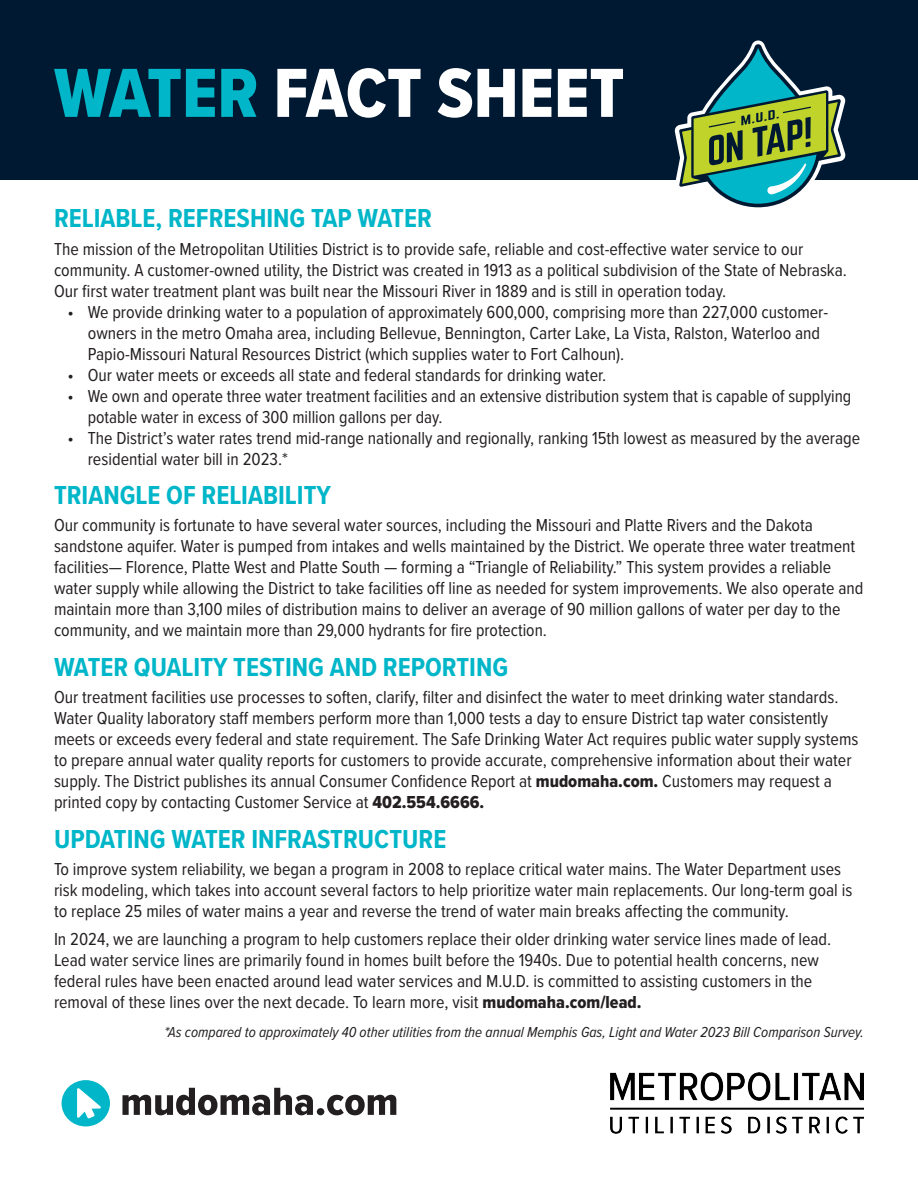
<style>
.page{position:relative;width:918px;height:1188px;background:#fff}
.page>*{position:absolute;margin:0;border:0;box-sizing:border-box;transform-origin:0 0}
.t1{font:72px "Proxima Nova Cond Extrabld";color:#fff}
.t2{font:700 27px "Proxima Nova Cond";color:#00b6c8}
.t3{font:18px/21px "Proxima Nova Cond";color:#231f20}
.t4{font:italic 15px "Proxima Nova Cond";color:#231f20}
.s1{color:#00b6c8}
.s2{font-family:"Proxima Nova Cond Extrabld"}
</style>
<div class="page">
<div style="left:0;top:0;width:918px;height:179px;background:#001932"></div>
<img style="left:610px;top:1073px;width:254px;height:61px">
<svg style="left:62px;top:1080px;width:48px;height:46px"></svg>
<svg style="left:122px;top:1088px;width:274px;height:27px"></svg>
<svg style="left:675px;top:40px;width:171px;height:168px"></svg>
<p class="t1" style="left:54px;top:40px;width:572px"><span class="s1">WATER</span> FACT SHEET</p>
<p class="t2" style="left:54px;top:198px;width:379px">RELIABLE, REFRESHING TAP WATER</p>
<p class="t3" style="left:54px;top:237px;width:795px">The mission of the Metropolitan Utilities District is to provide safe, reliable and cost-effective water service to our community. A customer-owned utility, the District was created in 1913 as a political subdivision of the State of Nebraska.<br>Our first water treatment plant was built near the Missouri River in 1889 and is still in operation today.</p>
<p class="t3" style="left:88px;top:300px;width:742px;text-indent:-20px">• We provide drinking water to a population of approximately 600,000, comprising more than 227,000 customer&shy;owners in the metro Omaha area, including Bellevue, Bennington, Carter Lake, La Vista, Ralston, Waterloo and<br>Papio-Missouri Natural Resources District (which supplies water to Fort Calhoun).</p>
<p class="t3" style="left:68px;top:363px;width:540px">• Our water meets or exceeds all state and federal standards for drinking water.</p>
<p class="t3" style="left:88px;top:384px;width:765px;text-indent:-20px">• We own and operate three water treatment facilities and an extensive distribution system that is capable of supplying potable water in excess of 300 million gallons per day.</p>
<p class="t3" style="left:88px;top:426px;width:774px;text-indent:-20px">• The District’s water rates trend mid-range nationally and regionally, ranking 15th lowest as measured by the average residential water bill in 2023.*</p>
<p class="t2" style="left:54px;top:475px;width:279px">TRIANGLE OF RELIABILITY</p>
<p class="t3" style="left:54px;top:514px;width:811px">Our community is fortunate to have several water sources, including the Missouri and Platte Rivers and the Dakota sandstone aquifer. Water is pumped from intakes and wells maintained by the District. We operate three water treatment facilities— Florence, Platte West and Platte South — forming a “Triangle of Reliability.” This system provides a reliable water supply while allowing the District to take facilities off line as needed for system improvements. We also operate and maintain more than 3,100 miles of distribution mains to deliver an average of 90 million gallons of water per day to the community, and we maintain more than 29,000 hydrants for fire protection.</p>
<p class="t2" style="left:54px;top:647px;width:456px">WATER QUALITY TESTING AND REPORTING</p>
<p class="t3" style="left:54px;top:686px;width:806px">Our treatment facilities use processes to soften, clarify, filter and disinfect the water to meet drinking water standards.<br>Water Quality laboratory staff members perform more than 1,000 tests a day to ensure District tap water consistently meets or exceeds every federal and state requirement. The Safe Drinking Water Act requires public water supply systems to prepare annual water quality reports for customers to provide accurate, comprehensive information about their water supply. The District publishes its annual Consumer Confidence Report at <span class="s2">mudomaha.com.</span> Customers may request a printed copy by contacting Customer Service at <span class="s2">402.554.6666.</span></p>
<p class="t2" style="left:54px;top:819px;width:394px">UPDATING WATER INFRASTRUCTURE</p>
<p class="t3" style="left:54px;top:858px;width:800px">To improve system reliability, we began a program in 2008 to replace critical water mains. The Water Department uses risk modeling, which takes into account several factors to help prioritize water main replacements. Our long-term goal is to replace 25 miles of water mains a year and reverse the trend of water main breaks affecting the community.</p>
<p class="t3" style="left:54px;top:928px;width:779px">In 2024, we are launching a program to help customers replace their older drinking water service lines made of lead.<br>Lead water service lines are primarily found in homes built before the 1940s. Due to potential health concerns, new federal rules have been enacted around lead water services and M.U.D. is committed to assisting customers in the removal of these lines over the next decade. To learn more, visit <span class="s2">mudomaha.com/lead.</span></p>
<p class="t4" style="left:164px;top:1021px;width:701px">*As compared to approximately 40 other utilities from the annual Memphis Gas, Light and Water 2023 Bill Comparison Survey.</p>
</div>
